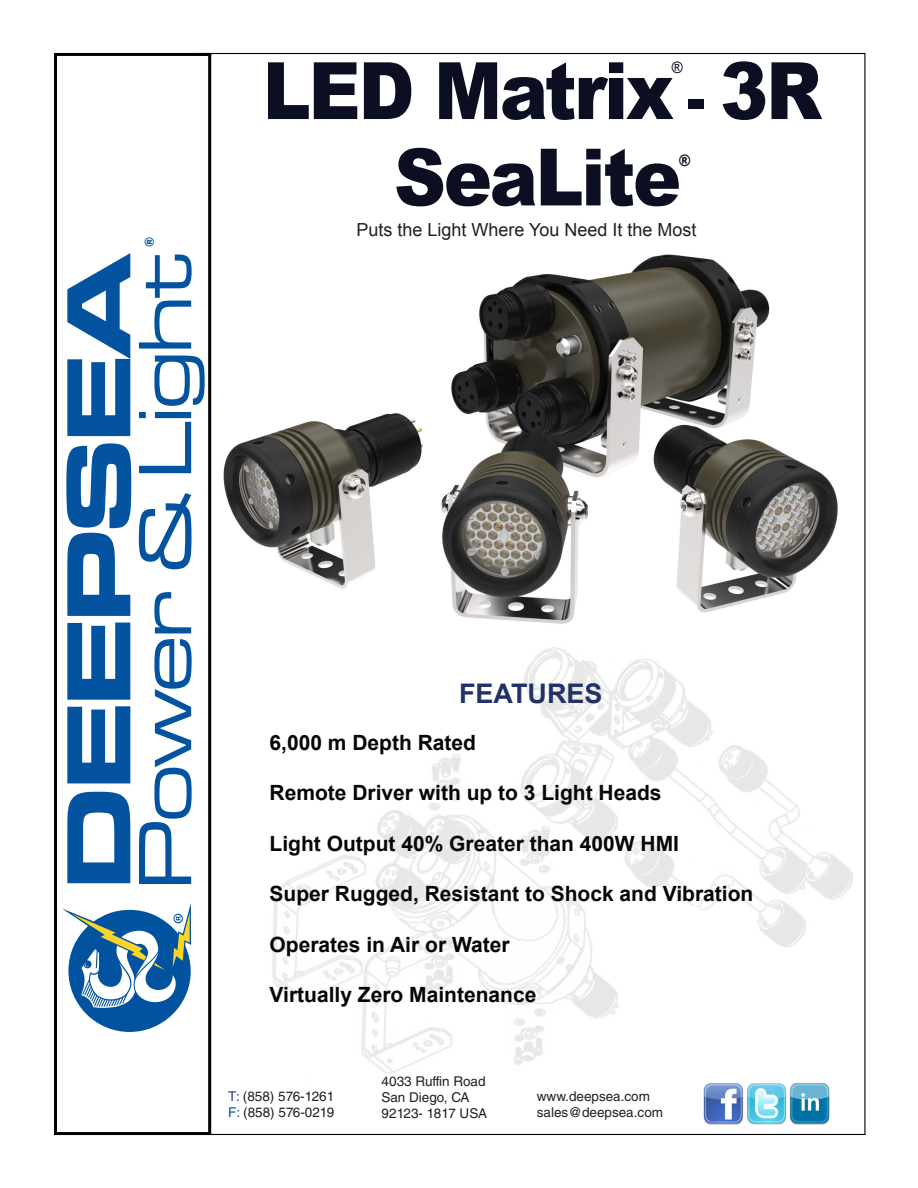
<style>
.page{position:relative;width:918px;height:1188px;background:#fff}
.page>*{position:absolute;margin:0;border:0;box-sizing:border-box;transform-origin:0 0}
.t1{font:94.5px "Microgramma D Bold Exte";color:#0353a0;scale:1.1 1}
.t2{font:900 79.2px "Arial";letter-spacing:-.03em;color:#0c0e22;scale:.91 1}
.t3{font:78.3px "Microgramma D Medi Exte";color:#0353a0;scale:1.07 1}
.t4{font:700 27px "Arial";color:#223269}
.t5{font:700 21px "Arial";color:#050607}
.t6{font:18px "Arial";color:#231f20}
.t7{font:15.75px "Arial";color:#0c0e22;scale:.94 1}
.t8{font:900 15.75px "Arial";color:#0c0e22;scale:.94 1}
.t9{font:13.5px/16.2px "Helvetica LT Std";color:#231f20}
.t10{font:600 13.05px "Franklin Gothic";color:#0153a0}
.s1{font-size:59.4px}
.s2{color:#253f8e}
.s3{color:#0353a0}
</style>
<div class="page">
<hr style="left:864px;top:54px;width:2px;height:1080px;background:#010101">
<hr style="left:54px;top:55px;width:3px;height:1080px;background:#010101">
<hr style="left:208px;top:54px;width:3px;height:1080px;background:#010101">
<hr style="left:54px;top:1132px;width:157px;height:3px;background:#010101">
<hr style="left:54px;top:53px;width:157px;height:3px;background:#010101">
<hr style="left:194px;top:53px;width:672px;height:1px;background:#010101">
<svg style="left:62px;top:908px;width:114px;height:124px"></svg>
<img style="left:176px;top:553px;width:690px;height:583px">
<img style="left:219px;top:254px;width:631px;height:377px">
<p class="t10" style="left:141px;top:247px;width:12px;rotate:-90deg">®</p>
<h1 class="t1" style="left:35px;top:888px;width:580px;rotate:-90deg">DEEPSEA</h1>
<h3 class="t3" style="left:115px;top:888px;width:595px;rotate:-90deg">Power &amp; Light</h3>
<p class="t7" style="left:672px;top:57px;width:13px">®</p>
<p class="t2" style="left:263px;top:33px;width:616px">LED Matrix <span class="s1">-</span> 3R</p>
<p class="t2" style="left:394px;top:120px;width:317px">SeaLite</p>
<p class="t8" style="left:679px;top:149px;width:14px">®</p>
<p class="t6" style="left:356px;top:217px;width:342px">Puts the Light Where You Need It the Most</p>
<p class="t4" style="left:459px;top:676px;width:145px">FEATURES</p>
<p class="t5" style="left:270px;top:729px;width:208px">6,000 m Depth Rated</p>
<p class="t5" style="left:270px;top:779px;width:394px">Remote Driver with up to 3 Light Heads</p>
<p class="t5" style="left:270px;top:830px;width:411px">Light Output 40% Greater than 400W HMI</p>
<p class="t5" style="left:270px;top:880px;width:485px">Super Rugged, Resistant to Shock and Vibration</p>
<p class="t5" style="left:270px;top:930px;width:241px">Operates in Air or Water</p>
<p class="t5" style="left:270px;top:981px;width:268px">Virtually Zero Maintenance</p>
<p class="t9" style="left:382px;top:1073px;width:107px">4033 Ruffin Road<br>San Diego, CA<br>92123- 1817 USA</p>
<p class="t9" style="left:228px;top:1088px;width:108px"><span class="s2">T:</span> (858) 576-1261<br><span class="s3">F:</span> (858) 576-0219</p>
<p class="t9" style="left:537px;top:1088px;width:128px">www.deepsea.com sales@deepsea.com</p>
</div>
